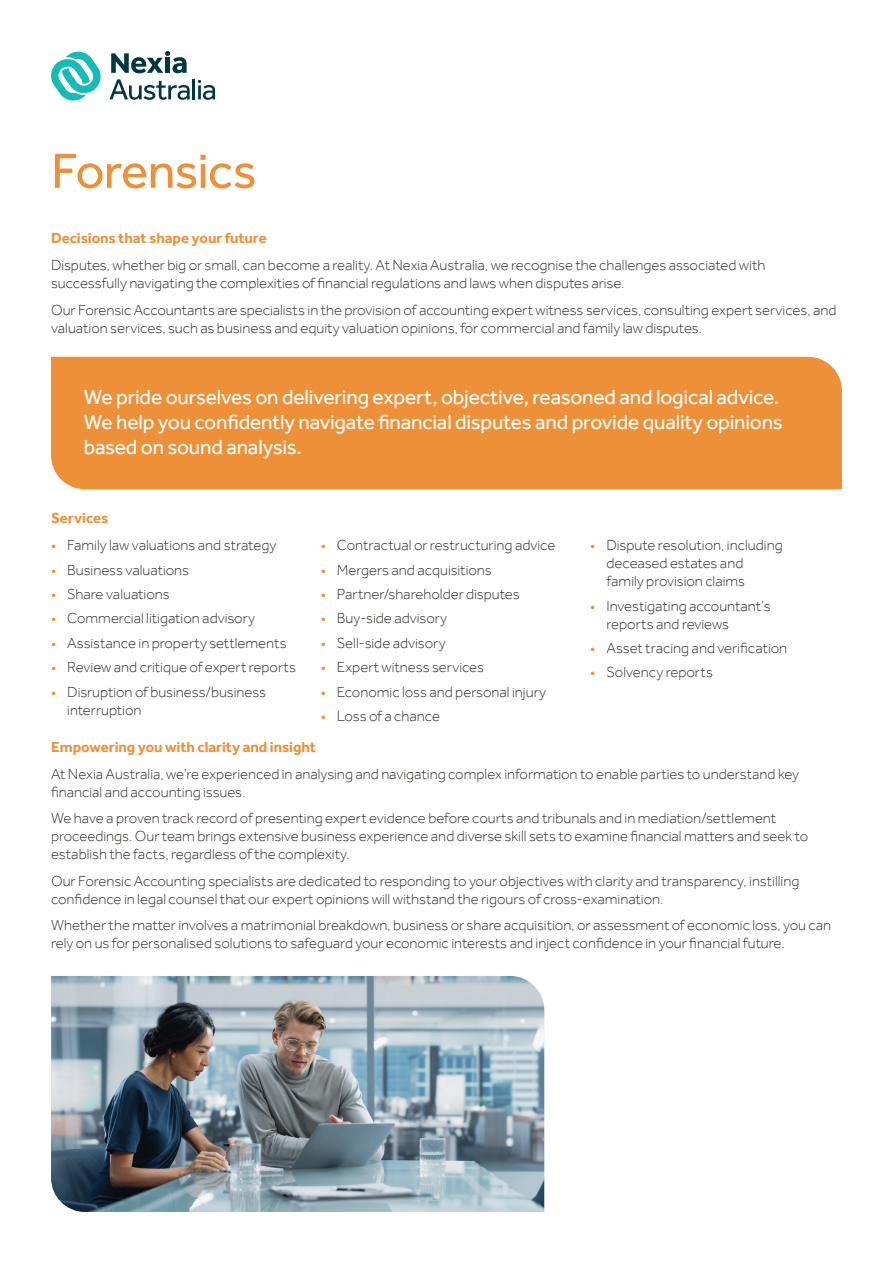
<style>
.page{position:relative;width:893px;height:1263px;background:#fff}
.page>*{position:absolute;margin:0;border:0;box-sizing:border-box;transform-origin:0 0}
.t1{font:51px "Effra";letter-spacing:-.02em;color:#ed9038}
.t2{font:21px/25.2px "Effra";letter-spacing:-.01em;color:#fff}
.t3{font:300 15px/18px "Effra";color:#342e2b}
.t4{font:700 15px "Effra";color:#ed9038}
.s1{font-weight:400;font-size:14.25px;color:#ed9034}
</style>
<div class="page">
<svg style="left:51px;top:51px;width:50px;height:50px"></svg>
<svg style="left:109px;top:79px;width:81px;height:21px"></svg>
<hr style="left:193px;top:79px;width:2px;height:20px;background:#003841">
<svg style="left:198px;top:80px;width:17px;height:20px"></svg>
<svg style="left:111px;top:51px;width:76px;height:22px"></svg>
<img style="left:51px;top:976px;width:493px;height:236px">
<div style="left:51px;top:357px;width:791px;height:132px;background:#ed9038"></div>
<p class="t1" style="left:51px;top:140px;width:207px">Forensics</p>
<p class="t4" style="left:51px;top:229px;width:217px">Decisions that shape your future</p>
<p class="t3" style="left:51px;top:256px;width:716px">Disputes, whether big or small, can become a reality. At Nexia Australia, we recognise the challenges associated with successfully navigating the complexities of financial regulations and laws when disputes arise.</p>
<p class="t3" style="left:51px;top:301px;width:787px">Our Forensic Accountants are specialists in the provision of accounting expert witness services, consulting expert services, and valuation services, such as business and equity valuation opinions, for commercial and family law disputes.</p>
<p class="t2" style="left:84px;top:384px;width:700px">We pride ourselves on delivering expert, objective, reasoned and logical advice.<br>We help you confidently navigate financial disputes and provide quality opinions based on sound analysis.</p>
<p class="t4" style="left:51px;top:509px;width:59px">Services</p>
<p class="t3" style="left:51px;top:536px;width:227px"><span class="s1">•</span> Family law valuations and strategy</p>
<p class="t3" style="left:51px;top:560px;width:140px"><span class="s1">•</span> Business valuations</p>
<p class="t3" style="left:51px;top:585px;width:120px"><span class="s1">•</span> Share valuations</p>
<p class="t3" style="left:51px;top:609px;width:206px"><span class="s1">•</span> Commercial litigation advisory</p>
<p class="t3" style="left:51px;top:634px;width:237px"><span class="s1">•</span> Assistance in property settlements</p>
<p class="t3" style="left:51px;top:658px;width:246px"><span class="s1">•</span> Review and critique of expert reports</p>
<p class="t3" style="left:67px;top:682px;width:201px;text-indent:-16px"><span class="s1">•</span> Disruption of business/business interruption</p>
<p class="t3" style="left:321px;top:536px;width:236px"><span class="s1">•</span> Contractual or restructuring advice</p>
<p class="t3" style="left:321px;top:560px;width:173px"><span class="s1">•</span> Mergers and acquisitions</p>
<p class="t3" style="left:321px;top:585px;width:200px"><span class="s1">•</span> Partner/shareholder disputes</p>
<p class="t3" style="left:321px;top:609px;width:128px"><span class="s1">•</span> Buy-side advisory</p>
<p class="t3" style="left:321px;top:634px;width:126px"><span class="s1">•</span> Sell-side advisory</p>
<p class="t3" style="left:321px;top:658px;width:165px"><span class="s1">•</span> Expert witness services</p>
<p class="t3" style="left:321px;top:682px;width:227px"><span class="s1">•</span> Economic loss and personal injury</p>
<p class="t3" style="left:321px;top:707px;width:121px"><span class="s1">•</span> Loss of a chance</p>
<p class="t3" style="left:606px;top:536px;width:178px;text-indent:-16px"><span class="s1">•</span> Dispute resolution, including deceased estates and family provision claims</p>
<p class="t3" style="left:606px;top:596px;width:166px;text-indent:-16px"><span class="s1">•</span> Investigating accountant’s reports and reviews</p>
<p class="t3" style="left:590px;top:639px;width:198px"><span class="s1">•</span> Asset tracing and verification</p>
<p class="t3" style="left:590px;top:663px;width:124px"><span class="s1">•</span> Solvency reports</p>
<p class="t4" style="left:51px;top:738px;width:267px">Empowering you with clarity and insight</p>
<p class="t3" style="left:51px;top:765px;width:750px">At Nexia Australia, we’re experienced in analysing and navigating complex information to enable parties to understand key financial and accounting issues.</p>
<p class="t3" style="left:51px;top:809px;width:759px">We have a proven track record of presenting expert evidence before courts and tribunals and in mediation/settlement proceedings. Our team brings extensive business experience and diverse skill sets to examine financial matters and seek to establish the facts, regardless of the complexity.</p>
<p class="t3" style="left:51px;top:872px;width:750px">Our Forensic Accounting specialists are dedicated to responding to your objectives with clarity and transparency, instilling confidence in legal counsel that our expert opinions will withstand the rigours of cross-examination.</p>
<p class="t3" style="left:51px;top:916px;width:782px">Whether the matter involves a matrimonial breakdown, business or share acquisition, or assessment of economic loss, you can rely on us for personalised solutions to safeguard your economic interests and inject confidence in your financial future.</p>
</div>
